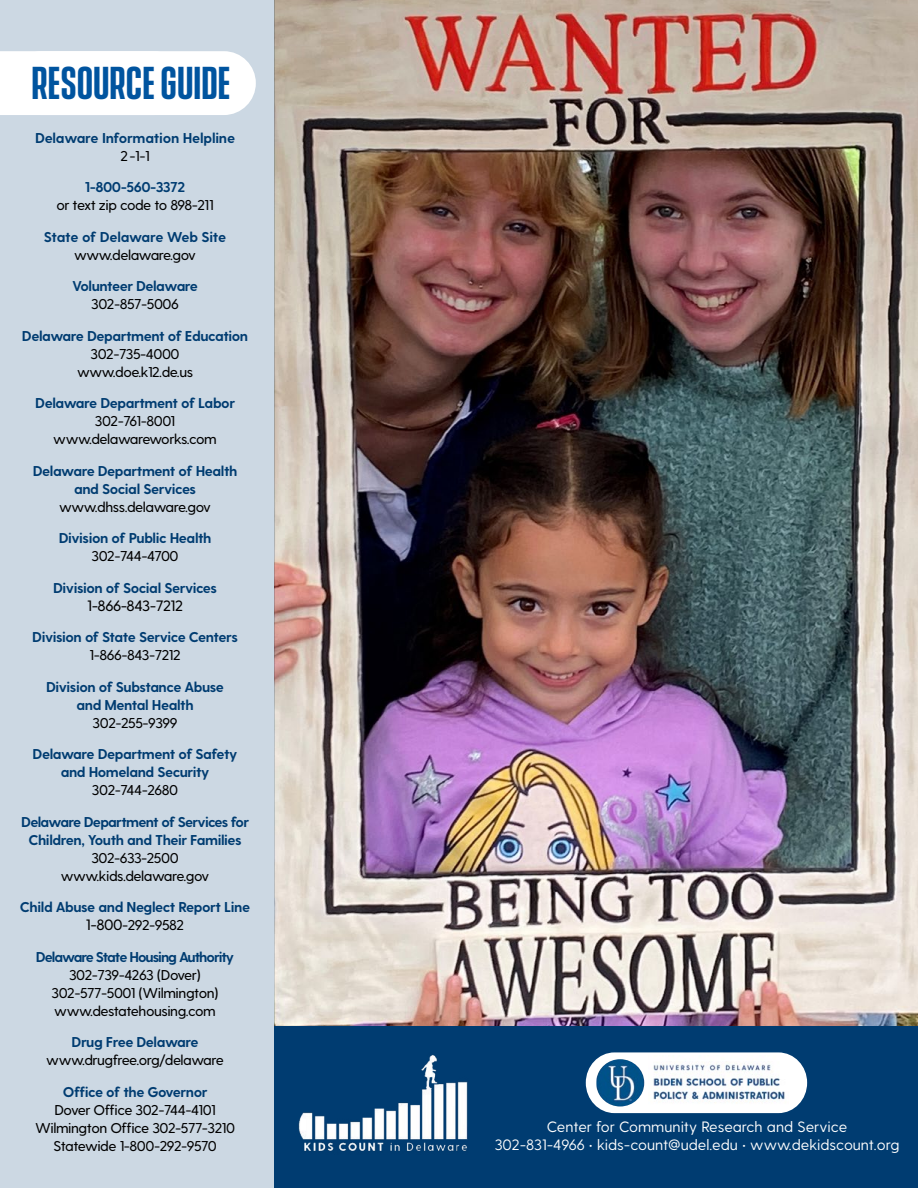
<style>
.page{position:relative;width:918px;height:1188px;background:#fff}
.page>*{position:absolute;margin:0;border:0;box-sizing:border-box;transform-origin:0 0}
.t1{font:600 42px "Vanguard CF";color:#00549f}
.t2{font:15px/18px "Greycliff CF";color:#fff;text-align:center}
.t3{font:500 15px "Greycliff CF";letter-spacing:-.03em;color:#000}
.t4{font:700 14.25px/18px "Greycliff CF";letter-spacing:-.03em;color:#003c71;text-align:center}
.t5{font:500 14.25px/18px "Greycliff CF";letter-spacing:-.03em;color:#000;text-align:center}
.t6{font:700 14.25px/18px "Greycliff CF";letter-spacing:-.05em;color:#003c71;text-align:center}
.t7{font:700 14.25px "Greycliff CF";letter-spacing:-.07em;color:#003c71}
.s1{font-weight:500;font-size:15px;color:#000}
.s2{font-weight:500;color:#000}
</style>
<div class="page">
<img style="left:275px;top:0;width:643px;height:1026px">
<div style="left:0;top:0;width:275px;height:1188px;background:#ccd8e3"></div>
<svg style="left:0;top:51px;width:35px;height:64px"></svg>
<div style="left:9px;top:51px;width:247px;height:64px;background:#fff;border-radius:32px"></div>
<div style="left:275px;top:1026px;width:643px;height:162px;background:#003c71"></div>
<img style="left:298px;top:1055px;width:170px;height:96px">
<div style="left:586px;top:1052px;width:221px;height:61px;background:#fff;border-radius:29px"></div>
<img style="left:596px;top:1059px;width:48px;height:48px">
<img style="left:653px;top:1063px;width:132px;height:40px">
<h1 class="t1" style="left:32px;top:59px;width:200px">RESOURCE GUIDE</h1>
<p class="t4" style="left:35px;top:130px;width:202px">Delaware Information Helpline</p>
<p class="t5" style="left:120px;top:147px;width:31px">2-1-1</p>
<p class="t4" style="left:85px;top:179px;width:102px">1-800-560-3372</p>
<p class="t5" style="left:56px;top:197px;width:159px">or text zip code to 898-211</p>
<p class="t4" style="left:44px;top:229px;width:184px">State of Delaware Web Site</p>
<p class="t5" style="left:74px;top:246px;width:124px">www.delaware.gov</p>
<p class="t4" style="left:72px;top:278px;width:128px">Volunteer Delaware</p>
<p class="t5" style="left:91px;top:296px;width:89px">302-857-5006</p>
<p class="t4" style="left:22px;top:328px;width:228px">Delaware Department of Education</p>
<p class="t5" style="left:77px;top:345px;width:118px">302-735-4000 www.doe.k12.de.us</p>
<p class="t4" style="left:35px;top:395px;width:201px">Delaware Department of Labor</p>
<p class="t5" style="left:53px;top:413px;width:165px">302-761-8001 www.delawareworks.com</p>
<p class="t4" style="left:33px;top:463px;width:206px">Delaware Department of Health and Social Services</p>
<p class="t5" style="left:59px;top:498px;width:153px">www.dhss.delaware.gov</p>
<p class="t4" style="left:59px;top:530px;width:154px">Division of Public Health</p>
<p class="t5" style="left:92px;top:548px;width:89px">302-744-4700</p>
<p class="t4" style="left:53px;top:580px;width:165px">Division of Social Services</p>
<p class="t3" style="left:87px;top:597px;width:97px">1-866-843-7212</p>
<p class="t4" style="left:32px;top:629px;width:207px">Division of State Service Centers</p>
<p class="t5" style="left:90px;top:647px;width:92px">1-866-843-7212</p>
<p class="t4" style="left:46px;top:679px;width:180px">Division of Substance Abuse and Mental Health</p>
<p class="t5" style="left:93px;top:714px;width:86px">302-255-9399</p>
<p class="t4" style="left:33px;top:746px;width:206px">Delaware Department of Safety and Homeland Security</p>
<p class="t5" style="left:92px;top:782px;width:88px">302-744-2680</p>
<p class="t6" style="left:21px;top:814px;width:229px">Delaware Department of Services for<br>Children, Youth and Their Families</p>
<p class="t5" style="left:61px;top:849px;width:150px">302-633-2500 www.kids.delaware.gov</p>
<p class="t4" style="left:20px;top:899px;width:232px">Child Abuse and Neglect Report Line<br><span class="s1">1-800</span><span class="s2">-292-9582</span></p>
<p class="t7" style="left:36px;top:948px;width:200px">Delaware State Housing Authority</p>
<p class="t5" style="left:52px;top:966px;width:169px">302-739-4263 (Dover)<br>302-577-5001 (Wilmington) www.destatehousing.com</p>
<p class="t4" style="left:72px;top:1034px;width:129px">Drug Free Delaware</p>
<p class="t5" style="left:46px;top:1052px;width:179px">www.drugfree.org/delaware</p>
<p class="t4" style="left:63px;top:1084px;width:146px">Office of the Governor</p>
<p class="t5" style="left:35px;top:1101px;width:201px">Dover Office 302-744-4101<br>Wilmington Office 302-577-3210<br>Statewide 1-800-292-9570</p>
<p class="t2" style="left:495px;top:1118px;width:406px">Center for Community Research and Service<br>302-831-4966 • kids-count@udel.edu • www.dekidscount.org</p>
</div>
